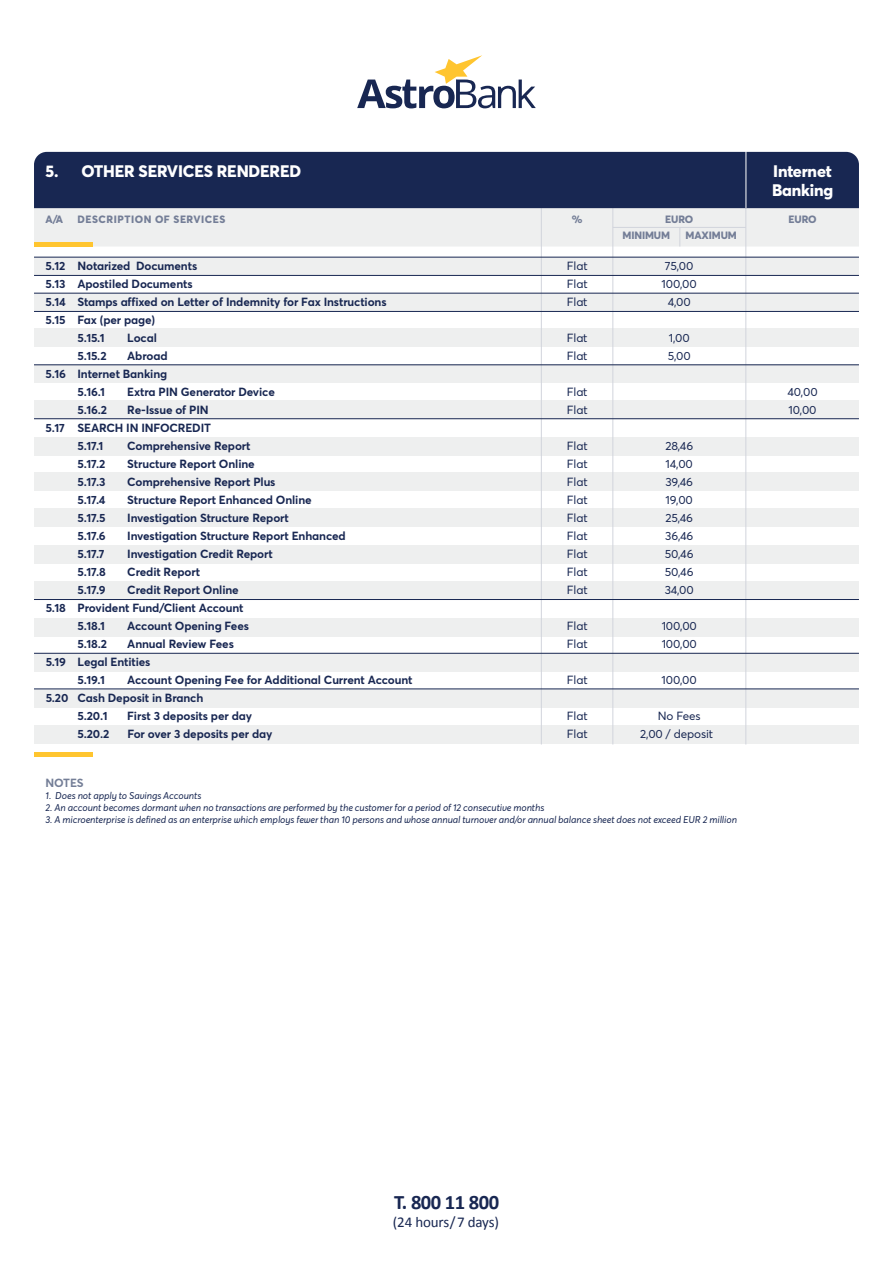
<style>
.page{position:relative;width:893px;height:1263px;background:#fff}
.page>*{position:absolute;margin:0;border:0;box-sizing:border-box;transform-origin:0 0}
.t1{font:700 20.55px "Calibri";letter-spacing:-.025em;color:#182752}
.t2{font:800 16.5px/19.5px "Averta Std";letter-spacing:-.01em;color:#fff}
.t3{font:15px "Calibri";letter-spacing:-.01em;color:#182752}
.t4{font:700 11.7px/18px "Averta Std";letter-spacing:-.01em;color:#182752}
.t5{font:11.7px "Averta Std";letter-spacing:-.01em;color:#182752}
.t6{font:700 11.7px "Averta Std";letter-spacing:-.01em;color:#747e97}
.t7{font:800 10.5px "Averta Std";color:#747e97}
.t8{font:800 10.5px "Averta Std";letter-spacing:.05em;color:#747e97}
.t9{font:italic 9.75px "Averta Std";letter-spacing:-.01em;color:#182752}
</style>
<div class="page">
<div style="left:34px;top:293px;width:825px;height:18px;background:#eeefef"></div>
<div style="left:34px;top:257px;width:825px;height:18px;background:#eeefef"></div>
<div style="left:34px;top:329px;width:825px;height:18px;background:#eeefef"></div>
<div style="left:34px;top:365px;width:825px;height:18px;background:#eeefef"></div>
<div style="left:34px;top:400px;width:825px;height:19px;background:#eeefef"></div>
<div style="left:34px;top:437px;width:825px;height:18px;background:#eeefef"></div>
<div style="left:34px;top:472px;width:825px;height:19px;background:#eeefef"></div>
<div style="left:34px;top:509px;width:825px;height:18px;background:#eeefef"></div>
<div style="left:34px;top:545px;width:825px;height:18px;background:#eeefef"></div>
<div style="left:34px;top:581px;width:825px;height:18px;background:#eeefef"></div>
<div style="left:34px;top:618px;width:825px;height:18px;background:#eeefef"></div>
<div style="left:34px;top:653px;width:825px;height:18px;background:#eeefef"></div>
<div style="left:34px;top:689px;width:825px;height:18px;background:#eeefef"></div>
<div style="left:34px;top:726px;width:825px;height:18px;background:#eeefef"></div>
<svg style="left:357px;top:55px;width:179px;height:53px"></svg>
<hr style="left:541px;top:207px;width:1px;height:537px;background:#d1d4dc">
<hr style="left:612px;top:207px;width:1px;height:537px;background:#d1d4dc">
<hr style="left:745px;top:207px;width:1px;height:537px;background:#d1d4dc">
<div style="left:34px;top:208px;width:825px;height:39px;background:#eeefef"></div>
<div style="left:34px;top:152px;width:825px;height:56px;background:#182752"></div>
<hr style="left:34px;top:257px;width:825px;height:1px;background:#182752">
<hr style="left:34px;top:275px;width:825px;height:1px;background:#182752">
<hr style="left:34px;top:293px;width:825px;height:1px;background:#182752">
<hr style="left:34px;top:311px;width:825px;height:1px;background:#182752">
<hr style="left:34px;top:364px;width:825px;height:1px;background:#182752">
<hr style="left:34px;top:418px;width:825px;height:1px;background:#182752">
<hr style="left:34px;top:599px;width:825px;height:1px;background:#182752">
<hr style="left:34px;top:653px;width:825px;height:1px;background:#182752">
<hr style="left:34px;top:688px;width:825px;height:1px;background:#182752">
<hr style="left:34px;top:752px;width:59px;height:4px;background:#ffc52f">
<hr style="left:746px;top:150px;width:1px;height:58px;background:#fff">
<h2 class="t2" style="left:46px;top:161px;width:257px">5. OTHER SERVICES RENDERED</h2>
<h2 class="t2" style="left:772px;top:161px;width:63px">Internet<br>Banking</h2>
<p class="t7" style="left:46px;top:213px;width:19px">Α/Α</p>
<p class="t8" style="left:77px;top:213px;width:149px">DESCRIPTION OF SERVICES</p>
<p class="t7" style="left:572px;top:213px;width:12px">%</p>
<p class="t7" style="left:665px;top:213px;width:30px">EURO</p>
<p class="t7" style="left:789px;top:213px;width:30px">EURO</p>
<p class="t7" style="left:622px;top:228px;width:49px">MINIMUM</p>
<p class="t7" style="left:685px;top:228px;width:53px">MAXIMUM</p>
<p class="t4" style="left:46px;top:257px;width:153px">5.12 Notarized Documents</p>
<p class="t5" style="left:567px;top:259px;width:22px">Flat</p>
<p class="t5" style="left:665px;top:259px;width:30px">75,00</p>
<p class="t4" style="left:46px;top:275px;width:149px">5.13 Apostiled Documents</p>
<p class="t5" style="left:567px;top:277px;width:22px">Flat</p>
<p class="t5" style="left:662px;top:277px;width:37px">100,00</p>
<p class="t4" style="left:46px;top:293px;width:343px">5.14 Stamps affixed on Letter of Indemnity for Fax Instructions</p>
<p class="t5" style="left:567px;top:295px;width:22px">Flat</p>
<p class="t5" style="left:668px;top:295px;width:25px">4,00</p>
<p class="t4" style="left:77px;top:311px;width:79px;text-indent:-32px">5.15 Fax (per page)<br>5.15.1</p>
<p class="t4" style="left:127px;top:329px;width:31px">Local</p>
<p class="t5" style="left:567px;top:331px;width:22px">Flat</p>
<p class="t5" style="left:669px;top:331px;width:23px">1,00</p>
<p class="t4" style="left:77px;top:347px;width:31px">5.15.2</p>
<p class="t4" style="left:127px;top:347px;width:42px">Abroad</p>
<p class="t5" style="left:567px;top:349px;width:22px">Flat</p>
<p class="t5" style="left:668px;top:349px;width:25px">5,00</p>
<p class="t4" style="left:77px;top:365px;width:91px;text-indent:-32px">5.16 Internet Banking<br>5.16.1</p>
<p class="t4" style="left:127px;top:383px;width:149px">Extra PIN Generator Device</p>
<p class="t5" style="left:567px;top:385px;width:22px">Flat</p>
<p class="t5" style="left:787px;top:385px;width:32px">40,00</p>
<p class="t4" style="left:77px;top:401px;width:31px">5.16.2</p>
<p class="t4" style="left:127px;top:401px;width:83px">Re-Issue of PIN</p>
<p class="t5" style="left:567px;top:403px;width:22px">Flat</p>
<p class="t5" style="left:789px;top:403px;width:30px">10,00</p>
<p class="t4" style="left:78px;top:419px;width:135px;text-indent:-32px">5.17 SEARCH IN INFOCREDIT<br>5.17.1</p>
<p class="t4" style="left:127px;top:437px;width:125px">Comprehensive Report</p>
<p class="t5" style="left:567px;top:439px;width:22px">Flat</p>
<p class="t5" style="left:665px;top:439px;width:29px">28,46</p>
<p class="t4" style="left:78px;top:455px;width:29px">5.17.2</p>
<p class="t4" style="left:127px;top:455px;width:129px">Structure Report Online</p>
<p class="t5" style="left:567px;top:457px;width:22px">Flat</p>
<p class="t5" style="left:666px;top:457px;width:29px">14,00</p>
<p class="t4" style="left:78px;top:473px;width:29px">5.17.3</p>
<p class="t4" style="left:127px;top:473px;width:150px">Comprehensive Report Plus</p>
<p class="t5" style="left:567px;top:475px;width:22px">Flat</p>
<p class="t5" style="left:665px;top:475px;width:29px">39,46</p>
<p class="t4" style="left:78px;top:491px;width:30px">5.17.4</p>
<p class="t4" style="left:127px;top:491px;width:186px">Structure Report Enhanced Online</p>
<p class="t5" style="left:567px;top:493px;width:22px">Flat</p>
<p class="t5" style="left:666px;top:493px;width:29px">19,00</p>
<p class="t4" style="left:78px;top:509px;width:30px">5.17.5</p>
<p class="t4" style="left:127px;top:509px;width:163px">Investigation Structure Report</p>
<p class="t5" style="left:567px;top:510px;width:22px">Flat</p>
<p class="t5" style="left:665px;top:510px;width:29px">25,46</p>
<p class="t4" style="left:78px;top:527px;width:30px">5.17.6</p>
<p class="t4" style="left:127px;top:527px;width:220px">Investigation Structure Report Enhanced</p>
<p class="t5" style="left:567px;top:528px;width:22px">Flat</p>
<p class="t5" style="left:665px;top:528px;width:30px">36,46</p>
<p class="t4" style="left:78px;top:545px;width:29px">5.17.7</p>
<p class="t4" style="left:127px;top:545px;width:147px">Investigation Credit Report</p>
<p class="t5" style="left:567px;top:546px;width:22px">Flat</p>
<p class="t5" style="left:665px;top:546px;width:30px">50,46</p>
<p class="t4" style="left:78px;top:563px;width:30px">5.17.8</p>
<p class="t4" style="left:127px;top:563px;width:74px">Credit Report</p>
<p class="t5" style="left:567px;top:564px;width:22px">Flat</p>
<p class="t5" style="left:665px;top:564px;width:30px">50,46</p>
<p class="t4" style="left:78px;top:581px;width:30px">5.17.9</p>
<p class="t4" style="left:127px;top:581px;width:113px">Credit Report Online</p>
<p class="t5" style="left:567px;top:582px;width:22px">Flat</p>
<p class="t5" style="left:665px;top:582px;width:31px">34,00</p>
<p class="t4" style="left:78px;top:599px;width:168px;text-indent:-32px">5.18 Provident Fund/Client Account<br>5.18.1</p>
<p class="t4" style="left:127px;top:617px;width:123px">Account Opening Fees</p>
<p class="t5" style="left:567px;top:618px;width:22px">Flat</p>
<p class="t5" style="left:662px;top:618px;width:37px">100,00</p>
<p class="t4" style="left:78px;top:635px;width:31px">5.18.2</p>
<p class="t4" style="left:127px;top:635px;width:108px">Annual Review Fees</p>
<p class="t5" style="left:567px;top:636px;width:22px">Flat</p>
<p class="t5" style="left:662px;top:636px;width:37px">100,00</p>
<p class="t4" style="left:78px;top:653px;width:74px;text-indent:-32px">5.19 Legal Entities<br>5.19.1</p>
<p class="t4" style="left:127px;top:671px;width:287px">Account Opening Fee for Additional Current Account</p>
<p class="t5" style="left:567px;top:672px;width:22px">Flat</p>
<p class="t5" style="left:661px;top:672px;width:37px">100,00</p>
<p class="t4" style="left:78px;top:689px;width:127px;text-indent:-32px">5.20 Cash Deposit in Branch<br>5.20.1</p>
<p class="t4" style="left:127px;top:707px;width:126px">First 3 deposits per day</p>
<p class="t5" style="left:567px;top:708px;width:22px">Flat</p>
<p class="t5" style="left:658px;top:708px;width:44px">No Fees</p>
<p class="t4" style="left:78px;top:725px;width:33px">5.20.2</p>
<p class="t4" style="left:127px;top:725px;width:147px">For over 3 deposits per day</p>
<p class="t5" style="left:567px;top:726px;width:22px">Flat</p>
<p class="t5" style="left:640px;top:726px;width:74px">2,00 / deposit</p>
<p class="t6" style="left:46px;top:775px;width:40px">NOTES</p>
<p class="t9" style="left:46px;top:789px;width:157px">1. Does not apply to Savings Accounts</p>
<p class="t9" style="left:46px;top:801px;width:500px">2. An account becomes dormant when no transactions are performed by the customer for a period of 12 consecutive months</p>
<p class="t9" style="left:46px;top:813px;width:693px">3. A microenterprise is defined as an enterprise which employs fewer than 10 persons and whose annual turnover and/or annual balance sheet does not exceed EUR 2 million</p>
<h1 class="t1" style="left:394px;top:1190px;width:107px">T. 800 11 800</h1>
<p class="t3" style="left:393px;top:1213px;width:108px">(24 hours/7 days)</p>
</div>
